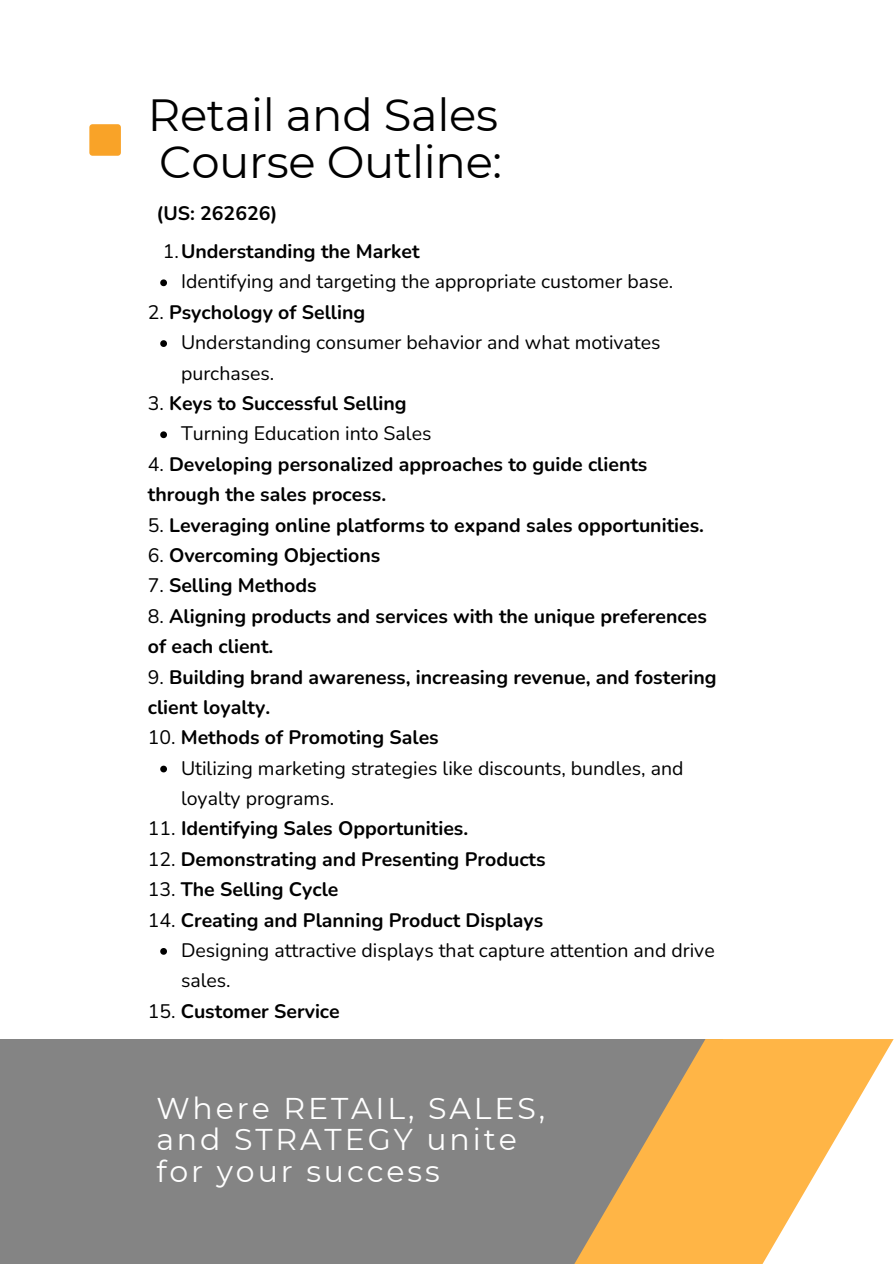
<style>
.page{position:relative;width:894px;height:1264px;background:#fff}
.page>*{position:absolute;margin:0;border:0;box-sizing:border-box;transform-origin:0 0}
.t1{font:45px/47.2px "Montserrat";letter-spacing:-.01em;color:#000}
.t2{font:30px/31.5px "Montserrat";letter-spacing:.095em;color:#fff}
.t3{font:700 19.5px/30.3px "Nunito";color:#000}
.t4{font:19.5px/30.3px "Nunito";color:#000}
.s1{font-weight:400}
</style>
<div class="page">
<div style="left:89px;top:124px;width:32px;height:32px;background:#f9a328;border-radius:3px"></div>
<div style="left:0;top:1039px;width:722px;height:224px;background:#848484"></div>
<svg style="left:160px;top:279px;width:7px;height:7px"></svg>
<svg style="left:160px;top:340px;width:7px;height:7px"></svg>
<svg style="left:160px;top:431px;width:7px;height:7px"></svg>
<svg style="left:160px;top:765px;width:7px;height:7px"></svg>
<svg style="left:160px;top:948px;width:7px;height:6px"></svg>
<svg style="left:575px;top:1039px;width:318px;height:224px;fill:#ffb546"></svg>
<p class="t1" style="left:148px;top:91px;width:355px">Retail and Sales<br>Course Outline:</p>
<p class="t3" style="left:156px;top:198px;width:122px">(US: 262626)</p>
<h1 class="t3" style="left:163px;top:236px;width:258px"><span class="s1">1.</span>Understanding the Market</h1>
<h3 class="t4" style="left:181px;top:267px;width:493px">Identifying and targeting the appropriate customer base.</h3>
<p class="t3" style="left:148px;top:297px;width:219px"><span class="s1">2.</span> Psychology of Selling</p>
<p class="t4" style="left:181px;top:327px;width:481px">Understanding consumer behavior and what motivates purchases.</p>
<p class="t3" style="left:148px;top:388px;width:260px"><span class="s1">3.</span> Keys to Successful Selling</p>
<p class="t4" style="left:181px;top:419px;width:252px">Turning Education into Sales</p>
<p class="t3" style="left:148px;top:449px;width:501px"><span class="s1">4.</span> Developing personalized approaches to guide clients through the sales process.</p>
<p class="t3" style="left:148px;top:510px;width:557px"><span class="s1">5.</span> Leveraging online platforms to expand sales opportunities.</p>
<p class="t3" style="left:148px;top:540px;width:234px"><span class="s1">6.</span> Overcoming Objections</p>
<p class="t3" style="left:148px;top:570px;width:170px"><span class="s1">7.</span> Selling Methods</p>
<p class="t3" style="left:148px;top:601px;width:560px"><span class="s1">8.</span> Aligning products and services with the unique preferences of each client.</p>
<p class="t3" style="left:148px;top:662px;width:570px"><span class="s1">9.</span> Building brand awareness, increasing revenue, and fostering client loyalty.</p>
<p class="t3" style="left:148px;top:722px;width:292px"><span class="s1">10.</span> Methods of Promoting Sales</p>
<p class="t4" style="left:181px;top:753px;width:504px">Utilizing marketing strategies like discounts, bundles, and loyalty programs.</p>
<p class="t3" style="left:148px;top:813px;width:322px"><span class="s1">11.</span> Identifying Sales Opportunities.</p>
<p class="t3" style="left:148px;top:844px;width:399px"><span class="s1">12.</span> Demonstrating and Presenting Products</p>
<p class="t3" style="left:148px;top:874px;width:192px"><span class="s1">13.</span> The Selling Cycle</p>
<p class="t3" style="left:148px;top:905px;width:397px"><span class="s1">14.</span> Creating and Planning Product Displays</p>
<p class="t4" style="left:181px;top:935px;width:535px">Designing attractive displays that capture attention and drive sales.</p>
<p class="t3" style="left:148px;top:996px;width:193px"><span class="s1">15.</span> Customer Service</p>
<p class="t2" style="left:156px;top:1091px;width:390px">Where RETAIL, SALES, and STRATEGY unite for your success</p>
</div>
